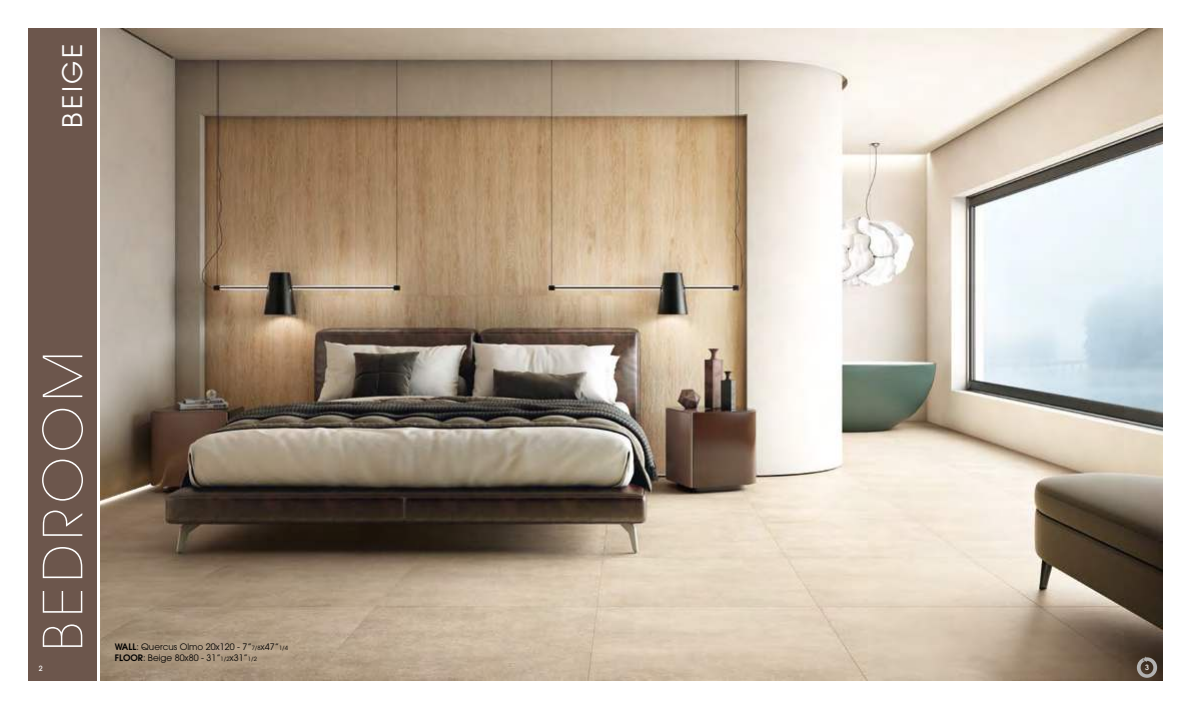
<style>
.page{position:relative;width:1191px;height:709px;background:#fff}
.page>*{position:absolute;margin:0;border:0;box-sizing:border-box;transform-origin:0 0}
.t1{font:200 53.4px "ITC Avant Garde Std";letter-spacing:.1em;color:#fff}
.t2{font:26.8px "ITC Avant Garde Std";letter-spacing:.1em;color:#fff}
.t3{font:8.9px "ITC Avant Garde Std";color:#000}
.t4{font:500 7.2px "ITC Avant Garde Std";color:#fff}
.s1{font-weight:600}
.s2{font-size:5.8px}
</style>
<div class="page">
<img style="left:101px;top:28px;width:1061px;height:652px">
<div style="left:28px;top:28px;width:69px;height:652px;background:#6c564c"></div>
<svg style="left:1136px;top:656px;width:21px;height:21px"></svg>
<h2 class="t2" style="left:61px;top:127px;width:86px;rotate:-90deg">BEIGE</h2>
<h1 class="t1" style="left:31px;top:651px;width:301px;rotate:-90deg">BEDROOM</h1>
<p class="t3" style="left:115px;top:643px;width:175px"><span class="s1">WALL</span>: Quercus Olmo 20x120 - 7”<span class="s2">7/8</span>x47”<span class="s2">1/4</span></p>
<p class="t3" style="left:115px;top:654px;width:143px"><span class="s1">FLOOR</span>: Beige 80x80 - 31”<span class="s2">1/2</span>x31”<span class="s2">1/2</span></p>
<p class="t4" style="left:39px;top:665px;width:5px">2</p>
<p class="t4" style="left:1145px;top:665px;width:5px">3</p>
</div>
